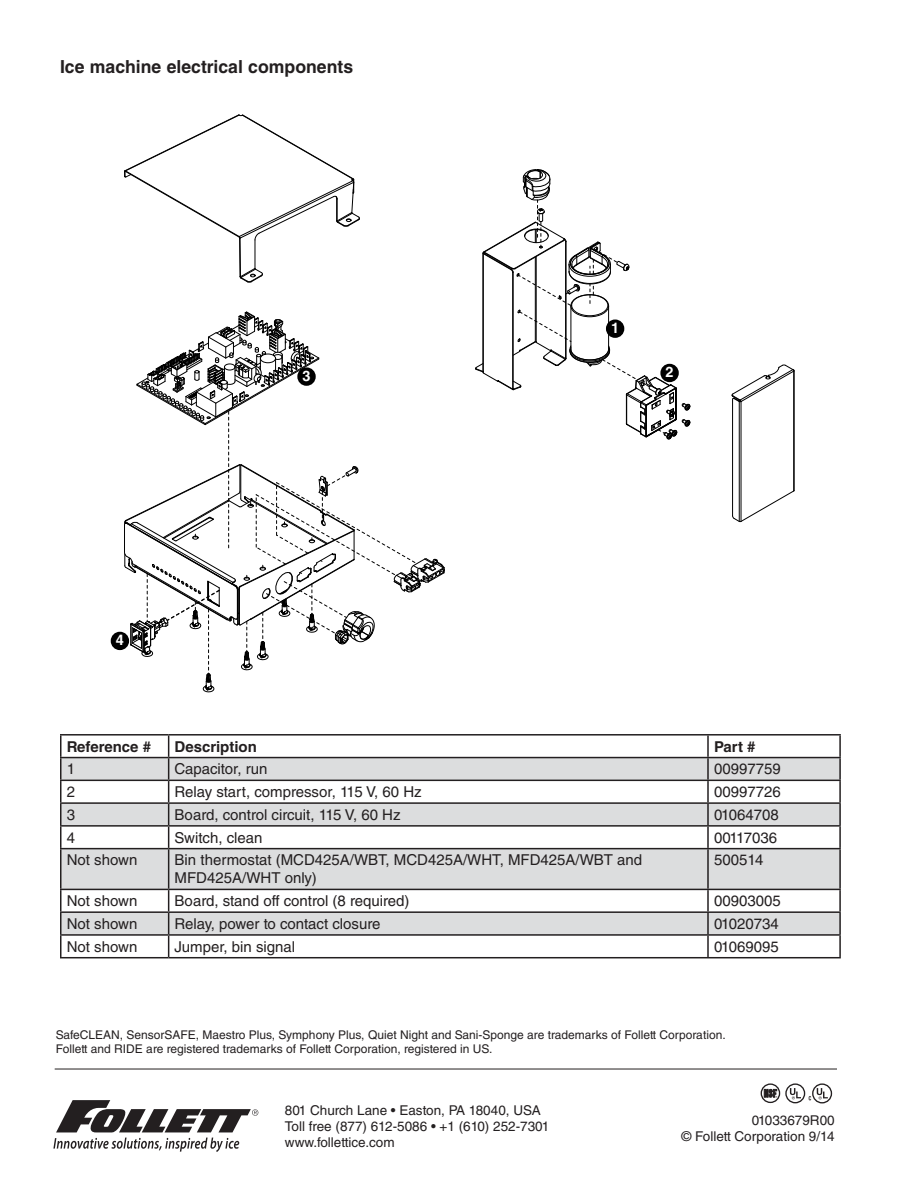
<style>
.page{position:relative;width:918px;height:1188px;background:#fff}
.page>*{position:absolute;margin:0;border:0;box-sizing:border-box;transform-origin:0 0}
.Heading2{font:700 18px "Helvetica LT Std";color:#231f20}
.t1{font:15px/18px "Helvetica LT Std";color:#231f20}
.t2{font:700 15px "Helvetica LT Std";color:#231f20}
.t3{font:700 14.55px "Helvetica LT Std";color:#fff}
.t4{font:13.5px/16.2px "Helvetica LT Std";color:#231f20;text-align:right}
.t5{font:12px/13.5px "Helvetica LT Std";color:#231f20}
</style>
<div class="page">
<hr style="left:55px;top:1069px;width:782px;height:1px;background:#231f20">
<svg style="left:53px;top:1100px;width:205px;height:52px"></svg>
<svg style="left:761px;top:1084px;width:19px;height:18px"></svg>
<div style="left:761px;top:1083px;width:19px;height:20px;border:1px solid #231f20;border-radius:50%"></div>
<svg style="left:764px;top:1089px;width:13px;height:9px"></svg>
<svg style="left:786px;top:1084px;width:19px;height:19px"></svg>
<div style="left:785px;top:1083px;width:20px;height:20px;border:1px solid #231f20;border-radius:50%"></div>
<svg style="left:790px;top:1088px;width:11px;height:11px"></svg>
<svg style="left:813px;top:1084px;width:18px;height:19px"></svg>
<div style="left:812px;top:1083px;width:20px;height:20px;border:1px solid #231f20;border-radius:50%"></div>
<svg style="left:817px;top:1088px;width:11px;height:12px"></svg>
<svg style="left:124px;top:114px;width:236px;height:169px"></svg>
<svg style="left:124px;top:311px;width:321px;height:382px"></svg>
<hr style="left:732px;top:399px;width:1px;height:117px;background:#000">
<hr style="left:794px;top:371px;width:1px;height:119px;background:#000">
<svg style="left:732px;top:490px;width:63px;height:32px"></svg>
<hr style="left:739px;top:402px;width:1px;height:119px;background:#000">
<hr style="left:741px;top:402px;width:1px;height:119px;background:#000">
<svg style="left:731px;top:364px;width:64px;height:39px"></svg>
<hr style="left:793px;top:371px;width:1px;height:120px;background:#000">
<svg style="left:475px;top:169px;width:216px;height:271px"></svg>
<div style="left:114px;top:635px;width:12px;height:12px;background:#000;border-radius:50%"></div>
<div style="left:111px;top:632px;width:18px;height:18px;border:6px solid #000;border-radius:50%"></div>
<div style="left:300px;top:370px;width:13px;height:13px;background:#000;border-radius:50%"></div>
<div style="left:297px;top:367px;width:19px;height:19px;border:6px solid #000;border-radius:50%"></div>
<div style="left:663px;top:367px;width:13px;height:12px;background:#000;border-radius:50%"></div>
<div style="left:660px;top:364px;width:19px;height:18px;border:6px solid #000;border-radius:50%"></div>
<div style="left:609px;top:322px;width:12px;height:13px;background:#000;border-radius:50%"></div>
<div style="left:606px;top:320px;width:18px;height:18px;border:6px solid #000;border-radius:50%"></div>
<svg style="left:62px;top:758px;width:777px;height:176px;fill:#dcddde"></svg>
<hr style="left:60px;top:734px;width:109px;height:2px;background:#231f20">
<hr style="left:60px;top:736px;width:2px;height:21px;background:#231f20">
<hr style="left:169px;top:734px;width:539px;height:2px;background:#231f20">
<hr style="left:708px;top:734px;width:133px;height:2px;background:#231f20">
<hr style="left:707px;top:736px;width:2px;height:21px;background:#231f20">
<hr style="left:839px;top:736px;width:2px;height:21px;background:#231f20">
<hr style="left:60px;top:757px;width:109px;height:1px;background:#231f20">
<hr style="left:60px;top:758px;width:2px;height:22px;background:#231f20">
<hr style="left:169px;top:757px;width:539px;height:1px;background:#231f20">
<hr style="left:708px;top:757px;width:133px;height:1px;background:#231f20">
<hr style="left:707px;top:758px;width:2px;height:22px;background:#231f20">
<hr style="left:839px;top:758px;width:2px;height:22px;background:#231f20">
<hr style="left:60px;top:780px;width:109px;height:1px;background:#231f20">
<hr style="left:60px;top:781px;width:2px;height:21px;background:#231f20">
<hr style="left:169px;top:780px;width:539px;height:1px;background:#231f20">
<hr style="left:708px;top:780px;width:133px;height:1px;background:#231f20">
<hr style="left:707px;top:781px;width:2px;height:21px;background:#231f20">
<hr style="left:839px;top:781px;width:2px;height:21px;background:#231f20">
<hr style="left:60px;top:802px;width:109px;height:2px;background:#231f20">
<hr style="left:60px;top:804px;width:2px;height:21px;background:#231f20">
<hr style="left:169px;top:802px;width:539px;height:2px;background:#231f20">
<hr style="left:708px;top:802px;width:133px;height:2px;background:#231f20">
<hr style="left:707px;top:804px;width:2px;height:21px;background:#231f20">
<hr style="left:839px;top:804px;width:2px;height:21px;background:#231f20">
<hr style="left:60px;top:825px;width:109px;height:2px;background:#231f20">
<hr style="left:60px;top:827px;width:2px;height:21px;background:#231f20">
<hr style="left:169px;top:825px;width:539px;height:2px;background:#231f20">
<svg style="left:168px;top:736px;width:1px;height:112px"></svg>
<hr style="left:708px;top:825px;width:133px;height:2px;background:#231f20">
<hr style="left:707px;top:827px;width:2px;height:21px;background:#231f20">
<hr style="left:839px;top:827px;width:2px;height:21px;background:#231f20">
<hr style="left:60px;top:848px;width:109px;height:1px;background:#231f20">
<hr style="left:60px;top:849px;width:2px;height:40px;background:#231f20">
<hr style="left:169px;top:848px;width:539px;height:1px;background:#231f20">
<hr style="left:168px;top:849px;width:1px;height:40px;background:#231f20">
<hr style="left:708px;top:848px;width:133px;height:1px;background:#231f20">
<hr style="left:707px;top:849px;width:2px;height:40px;background:#231f20">
<hr style="left:839px;top:849px;width:2px;height:40px;background:#231f20">
<hr style="left:60px;top:889px;width:109px;height:1px;background:#231f20">
<hr style="left:60px;top:890px;width:2px;height:21px;background:#231f20">
<hr style="left:169px;top:889px;width:539px;height:1px;background:#231f20">
<hr style="left:708px;top:889px;width:133px;height:1px;background:#231f20">
<hr style="left:707px;top:890px;width:2px;height:21px;background:#231f20">
<hr style="left:839px;top:890px;width:2px;height:21px;background:#231f20">
<hr style="left:60px;top:911px;width:109px;height:2px;background:#231f20">
<hr style="left:60px;top:913px;width:2px;height:21px;background:#231f20">
<hr style="left:169px;top:911px;width:539px;height:2px;background:#231f20">
<hr style="left:708px;top:911px;width:133px;height:2px;background:#231f20">
<hr style="left:707px;top:913px;width:2px;height:21px;background:#231f20">
<hr style="left:839px;top:913px;width:2px;height:21px;background:#231f20">
<hr style="left:60px;top:934px;width:109px;height:2px;background:#231f20">
<hr style="left:60px;top:936px;width:2px;height:21px;background:#231f20">
<hr style="left:169px;top:934px;width:539px;height:2px;background:#231f20">
<svg style="left:168px;top:890px;width:1px;height:67px"></svg>
<hr style="left:708px;top:934px;width:133px;height:2px;background:#231f20">
<hr style="left:707px;top:936px;width:2px;height:21px;background:#231f20">
<hr style="left:839px;top:936px;width:2px;height:21px;background:#231f20">
<hr style="left:60px;top:957px;width:109px;height:1px;background:#231f20">
<hr style="left:169px;top:957px;width:539px;height:1px;background:#231f20">
<hr style="left:708px;top:957px;width:133px;height:1px;background:#231f20">
<p class="Heading2" style="left:60px;top:56px;width:295px">Ice machine electrical components</p>
<p class="t3" style="left:611px;top:319px;width:10px">1</p>
<p class="t3" style="left:116px;top:631px;width:10px">4</p>
<p class="t3" style="left:302px;top:367px;width:10px">3</p>
<p class="t3" style="left:666px;top:363px;width:10px">2</p>
<p class="t2" style="left:67px;top:737px;width:86px">Reference #</p>
<p class="t2" style="left:175px;top:737px;width:84px">Description</p>
<p class="t2" style="left:714px;top:737px;width:43px">Part #</p>
<p class="t1" style="left:67px;top:760px;width:10px">1</p>
<p class="t1" style="left:175px;top:760px;width:94px">Capacitor, run</p>
<p class="t1" style="left:714px;top:760px;width:68px">00997759</p>
<p class="t1" style="left:67px;top:783px;width:10px">2</p>
<p class="t1" style="left:175px;top:783px;width:249px">Relay start, compressor, 115 V, 60 Hz</p>
<p class="t1" style="left:714px;top:783px;width:68px">00997726</p>
<p class="t1" style="left:67px;top:806px;width:10px">3</p>
<p class="t1" style="left:175px;top:806px;width:227px">Board, control circuit, 115 V, 60 Hz</p>
<p class="t1" style="left:714px;top:806px;width:66px">01064708</p>
<p class="t1" style="left:67px;top:828px;width:10px">4</p>
<p class="t1" style="left:175px;top:828px;width:89px">Switch, clean</p>
<p class="t1" style="left:714px;top:828px;width:65px">00117036</p>
<p class="t1" style="left:67px;top:851px;width:72px">Not shown</p>
<p class="t1" style="left:175px;top:851px;width:469px">Bin thermostat (MCD425A/WBT, MCD425A/WHT, MFD425A/WBT and<br>MFD425A/WHT only)</p>
<p class="t1" style="left:714px;top:851px;width:51px">500514</p>
<p class="t1" style="left:67px;top:892px;width:72px">Not shown</p>
<p class="t1" style="left:175px;top:892px;width:236px">Board, stand off control (8 required)</p>
<p class="t1" style="left:714px;top:892px;width:68px">00903005</p>
<p class="t1" style="left:67px;top:915px;width:72px">Not shown</p>
<p class="t1" style="left:175px;top:915px;width:207px">Relay, power to contact closure</p>
<p class="t1" style="left:714px;top:915px;width:66px">01020734</p>
<p class="t1" style="left:67px;top:937px;width:72px">Not shown</p>
<p class="t1" style="left:175px;top:937px;width:122px">Jumper, bin signal</p>
<p class="t1" style="left:714px;top:937px;width:66px">01069095</p>
<p class="t5" style="left:56px;top:1028px;width:671px">SafeCLEAN, SensorSAFE, Maestro Plus, Symphony Plus, Quiet Night and Sani-Sponge are trademarks of Follett Corporation.<br>Follett and RIDE are registered trademarks of Follett Corporation, registered in US.</p>
<p class="t4" style="left:285px;top:1102px;width:266px;text-align:left">801 Church Lane • Easton, PA 18040, USA<br>Toll free (877) 612-5086 • +1 (610) 252-7301 www.follettice.com</p>
<p class="t4" style="left:681px;top:1112px;width:155px">01033679R00<br>© Follett Corporation 9/14</p>
</div>
